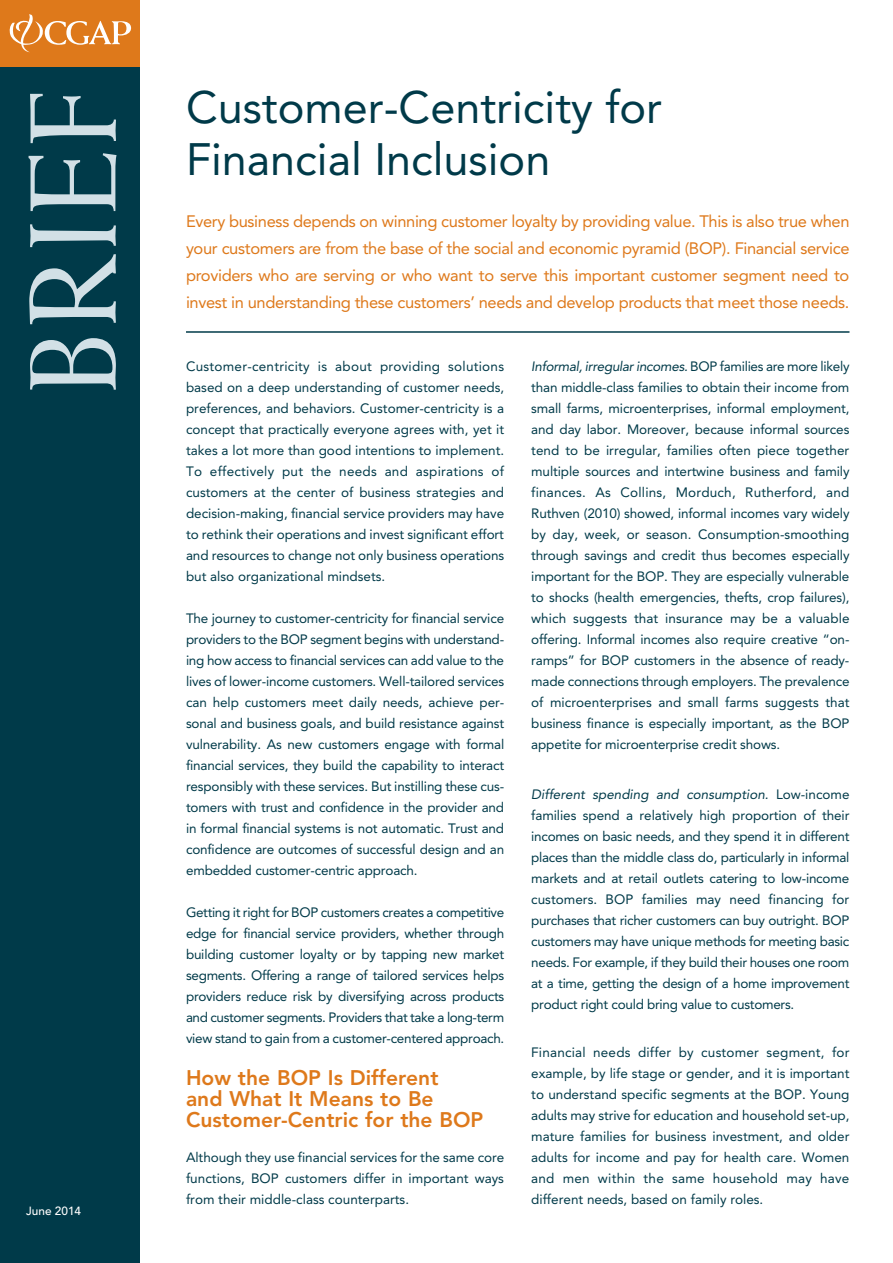
<style>
.page{position:relative;width:893px;height:1263px;background:#fff}
.page>*{position:absolute;margin:0;border:0;box-sizing:border-box;transform-origin:0 0}
.t1{font:123px "Weiss";color:#d2e0e6}
.headine{font:45px/51.8px "Avenir";color:#003a49}
.subhead_1{font:800 21px/21px "Avenir";color:#de791b}
.INTRO{font:16.5px/27px "Avenir";letter-spacing:-.02em;color:#de791b;text-align:justify}
.body_text{font:13.5px/21px "Avenir";letter-spacing:-.01em;color:#003a49;text-align:justify}
.t2{font:500 11.85px "Avenir";color:#fff}
.s1{font-style:italic}
</style>
<div class="page">
<div style="left:0;top:52px;width:140px;height:1211px;background:#003a49"></div>
<div style="left:0;top:0;width:140px;height:66px;background:#de791b"></div>
<svg style="left:10px;top:15px;width:121px;height:37px"></svg>
<hr style="left:186px;top:331px;width:663px;height:2px;background:#003a49">
<p class="t1" style="left:2px;top:396px;width:308px;rotate:-90deg">BRIEF</p>
<p class="t2" style="left:26px;top:1204px;width:56px">June 2014</p>
<p class="headine" style="left:186px;top:82px;width:478px">Customer-Centricity for<br>Financial Inclusion</p>
<p class="INTRO" style="left:186px;top:208px;width:665px">Every business depends on winning customer loyalty by providing value. This is also true when your customers are from the base of the social and economic pyramid (BOP). Financial service providers who are serving or who want to serve this important customer segment need to invest in understanding these customers’ needs and develop products that meet those needs.</p>
<p class="body_text" style="left:186px;top:356px;width:320px">Customer-centricity is about providing solutions based on a deep understanding of customer needs, preferences, and behaviors. Customer-centricity is a concept that practically everyone agrees with, yet it takes a lot more than good intentions to implement.<br>To effectively put the needs and aspirations of customers at the center of business strategies and decision-making, financial service providers may have to rethink their operations and invest significant effort and resources to change not only business operations but also organizational mindsets.</p>
<p class="body_text" style="left:186px;top:608px;width:320px">The journey to customer-centricity for financial service providers to the BOP segment begins with understand&shy;ing how access to financial services can add value to the lives of lower-income customers. Well-tailored services can help customers meet daily needs, achieve per&shy;sonal and business goals, and build resistance against vulnerability. As new customers engage with formal financial services, they build the capability to interact responsibly with these services. But instilling these cus&shy;tomers with trust and confidence in the provider and in formal financial systems is not automatic. Trust and confidence are outcomes of successful design and an embedded customer-centric approach.</p>
<p class="body_text" style="left:186px;top:902px;width:320px">Getting it right for BOP customers creates a competitive edge for financial service providers, whether through building customer loyalty or by tapping new market segments. Offering a range of tailored services helps providers reduce risk by diversifying across products and customer segments. Providers that take a long-term view stand to gain from a customer-centered approach.</p>
<p class="subhead_1" style="left:186px;top:1068px;width:299px">How the BOP Is Different<br>and What It Means to Be<br>Customer-Centric for the BOP</p>
<p class="body_text" style="left:186px;top:1147px;width:320px">Although they use financial services for the same core functions, BOP customers differ in important ways from their middle-class counterparts.</p>
<p class="body_text" style="left:531px;top:356px;width:320px"><span class="s1">Informal, irregular incomes.</span> BOP families are more likely than middle-class families to obtain their income from small farms, microenterprises, informal employment, and day labor. Moreover, because informal sources tend to be irregular, families often piece together multiple sources and intertwine business and family finances. As Collins, Morduch, Rutherford, and Ruthven (2010) showed, informal incomes vary widely by day, week, or season. Consumption-smoothing through savings and credit thus becomes especially important for the BOP. They are especially vulnerable to shocks (health emergencies, thefts, crop failures), which suggests that insurance may be a valuable offering. Informal incomes also require creative “on&shy;ramps” for BOP customers in the absence of ready&shy;made connections through employers. The prevalence of microenterprises and small farms suggests that business finance is especially important, as the BOP appetite for microenterprise credit shows.</p>
<p class="body_text" style="left:531px;top:783px;width:320px"><span class="s1">Different spending and consumption.</span> Low-income families spend a relatively high proportion of their incomes on basic needs, and they spend it in different places than the middle class do, particularly in informal markets and at retail outlets catering to low-income customers. BOP families may need financing for purchases that richer customers can buy outright. BOP customers may have unique methods for meeting basic needs. For example, if they build their houses one room at a time, getting the design of a home improvement product right could bring value to customers.</p>
<p class="body_text" style="left:531px;top:1041px;width:320px">Financial needs differ by customer segment, for example, by life stage or gender, and it is important to understand specific segments at the BOP. Young adults may strive for education and household set-up, mature families for business investment, and older adults for income and pay for health care. Women and men within the same household may have different needs, based on family roles.</p>
</div>
